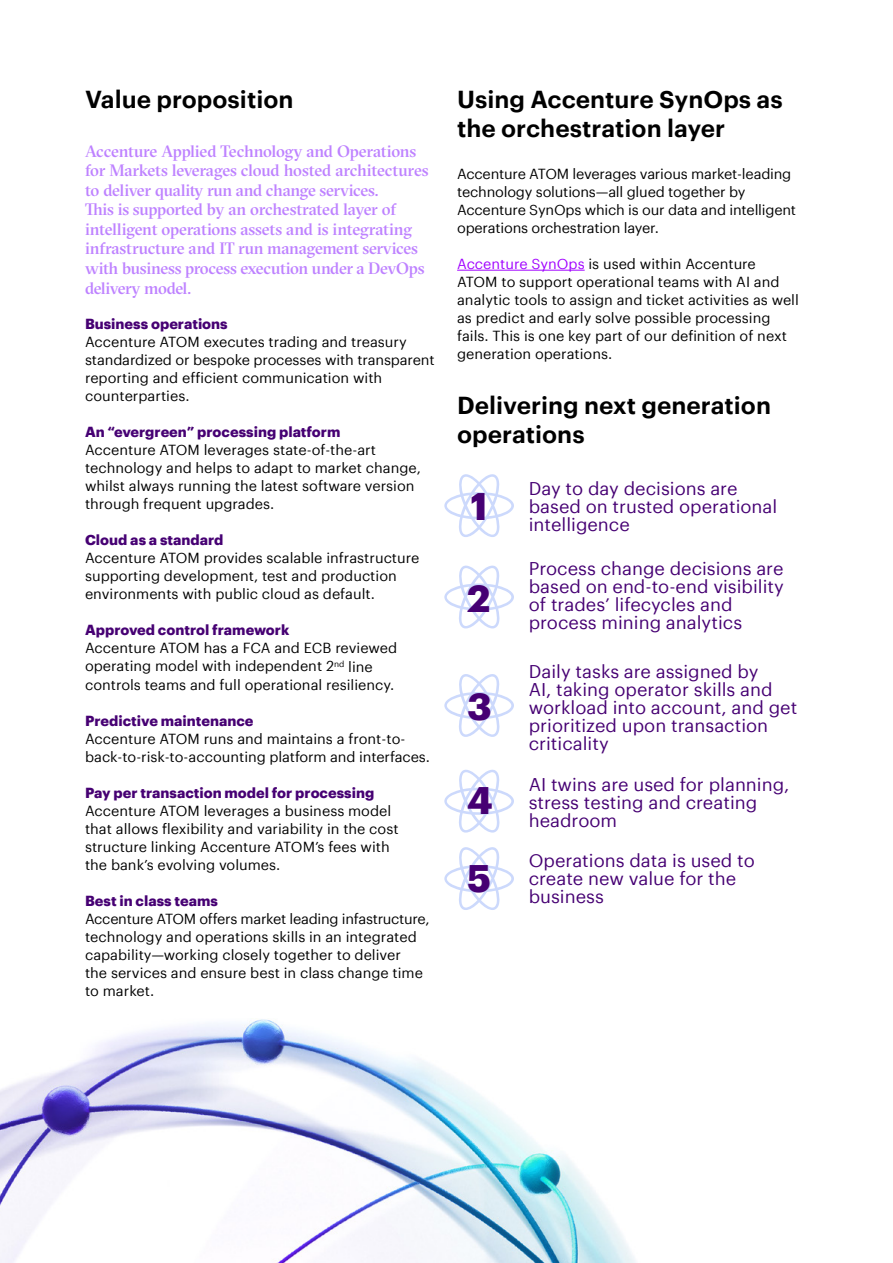
<style>
.page{position:relative;width:893px;height:1263px;background:#fff}
.page>*{position:absolute;margin:0;border:0;box-sizing:border-box;transform-origin:0 0}
.t1{font:700 37.5px/78px "Graphik";color:#460073}
.t2{font:600 24px/28.8px "Graphik";color:#000}
.t3{font:18px/18px "Graphik";color:#460073}
.t4{font:500 16.5px/19.5px "GT Sectra Fine";letter-spacing:-.015em;color:#be82ff}
.t5{font:14.25px/18px "Graphik";color:#000}
.t6{font:700 14.25px "Graphik";color:#460073}
.s1{color:#a100ff}
</style>
<div class="page">
<img style="left:0;top:1019px;width:636px;height:244px">
<hr style="left:457px;top:270px;width:128px;height:1px;background:#a100ff">
<svg style="left:444px;top:474px;width:70px;height:63px"></svg>
<svg style="left:444px;top:565px;width:70px;height:63px"></svg>
<svg style="left:444px;top:674px;width:70px;height:63px"></svg>
<svg style="left:444px;top:769px;width:70px;height:63px"></svg>
<svg style="left:444px;top:847px;width:70px;height:63px"></svg>
<h2 class="t2" style="left:85px;top:83px;width:210px">Value proposition</h2>
<h2 class="t2" style="left:457px;top:83px;width:327px">Using Accenture SynOps as the orchestration layer</h2>
<p class="t4" style="left:85px;top:142px;width:345px">Accenture Applied Technology and Operations for Markets leverages cloud hosted architectures to deliver quality run and change services.<br>This is supported by an orchestrated layer of intelligent operations assets and is integrating infrastructure and IT run management services with business process execution under a DevOps delivery model.</p>
<p class="t6" style="left:85px;top:313px;width:144px">Business operations</p>
<p class="t5" style="left:85px;top:332px;width:351px">Accenture ATOM executes trading and treasury standardized or bespoke processes with transparent reporting and efficient communication with counterparties.</p>
<p class="t6" style="left:85px;top:421px;width:257px">An “evergreen” processing platform</p>
<p class="t5" style="left:85px;top:440px;width:337px">Accenture ATOM leverages state-of-the-art technology and helps to adapt to market change, whilst always running the latest software version through frequent upgrades.</p>
<p class="t6" style="left:85px;top:529px;width:140px">Cloud as a standard</p>
<p class="t5" style="left:85px;top:548px;width:336px">Accenture ATOM provides scalable infrastructure supporting development, test and production environments with public cloud as default.</p>
<p class="t6" style="left:85px;top:619px;width:206px">Approved control framework</p>
<p class="t5" style="left:85px;top:638px;width:314px">Accenture ATOM has a FCA and ECB reviewed operating model with independent 2<sup>nd</sup> line controls teams and full operational resiliency.</p>
<p class="t6" style="left:85px;top:709px;width:170px">Predictive maintenance</p>
<p class="t5" style="left:85px;top:728px;width:346px">Accenture ATOM runs and maintains a front-to&shy;back-to-risk-to-accounting platform and interfaces.</p>
<p class="t6" style="left:85px;top:781px;width:291px">Pay per transaction model for processing</p>
<p class="t5" style="left:85px;top:800px;width:315px">Accenture ATOM leverages a business model that allows flexibility and variability in the cost structure linking Accenture ATOM’s fees with the bank’s evolving volumes.</p>
<p class="t6" style="left:85px;top:889px;width:135px">Best in class teams</p>
<p class="t5" style="left:85px;top:908px;width:346px">Accenture ATOM offers market leading infastructure, technology and operations skills in an integrated capability—working closely together to deliver<br>the services and ensure best in class change time to market.</p>
<p class="t5" style="left:457px;top:164px;width:340px">Accenture ATOM leverages various market-leading technology solutions—all glued together by Accenture SynOps which is our data and intelligent operations orchestration layer.</p>
<p class="t5" style="left:457px;top:254px;width:343px"><span class="s1">Accenture SynOps</span> is used within Accenture ATOM to support operational teams with AI and analytic tools to assign and ticket activities as well as predict and early solve possible processing fails. This is one key part of our definition of next generation operations.</p>
<h2 class="t2" style="left:457px;top:389px;width:315px">Delivering next generation operations</h2>
<p class="t3" style="left:529px;top:478px;width:250px">Day to day decisions are based on trusted operational intelligence</p>
<p class="t3" style="left:529px;top:558px;width:257px">Process change decisions are based on end-to-end visibility of trades’ lifecycles and process mining analytics</p>
<p class="t3" style="left:529px;top:661px;width:270px">Daily tasks are assigned by<br>AI, taking operator skills and workload into account, and get prioritized upon transaction criticality</p>
<p class="t3" style="left:529px;top:774px;width:262px">AI twins are used for planning, stress testing and creating headroom</p>
<p class="t3" style="left:529px;top:850px;width:228px">Operations data is used to create new value for the business</p>
<h1 class="t1" style="left:470px;top:464px;width:19px">1</h1>
<h1 class="t1" style="left:467px;top:556px;width:25px">2</h1>
<h1 class="t1" style="left:467px;top:664px;width:26px">3</h1>
<h1 class="t1" style="left:467px;top:758px;width:27px">4<br>5</h1>
</div>
